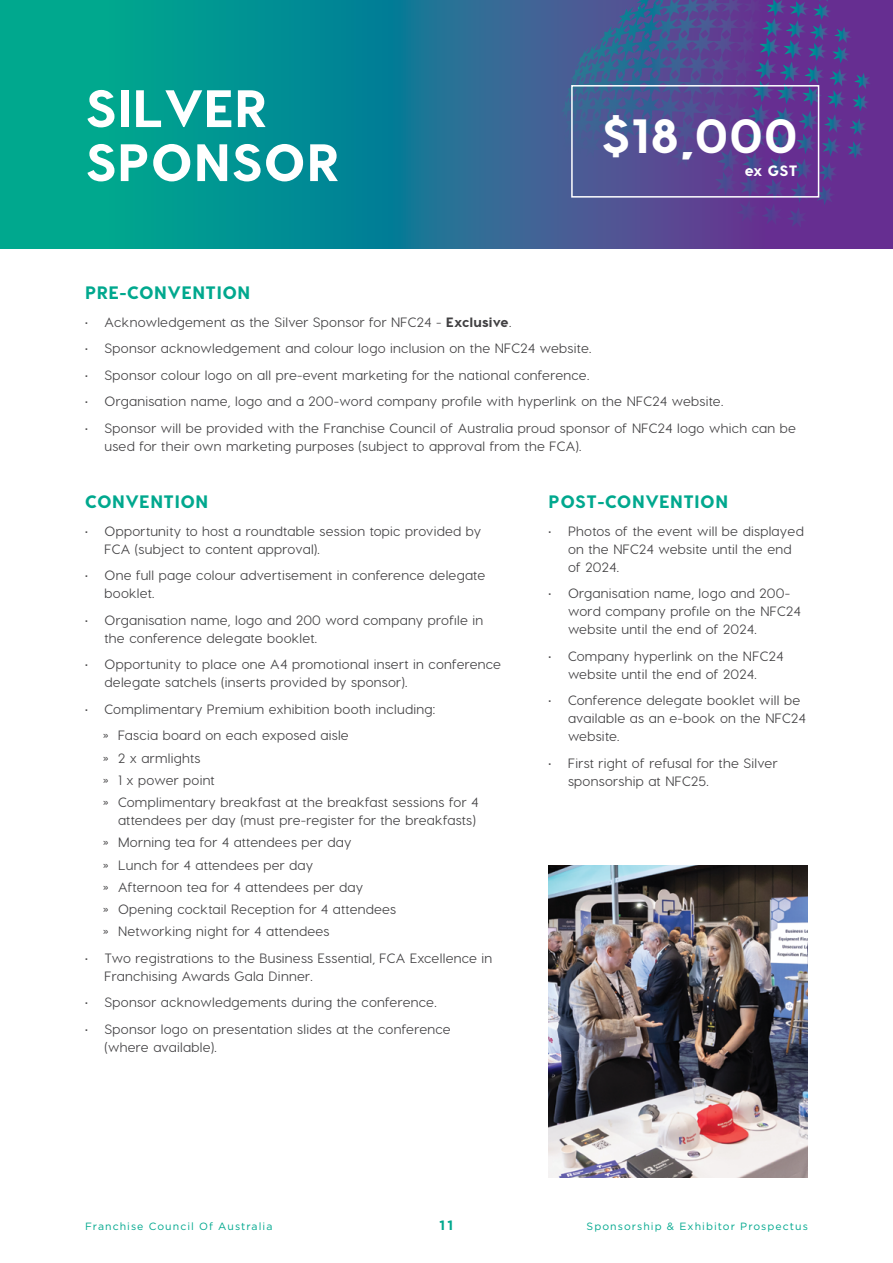
<style>
.page{position:relative;width:893px;height:1263px;background:#fff}
.page>*{position:absolute;margin:0;border:0;box-sizing:border-box;transform-origin:0 0}
.t1{font:800 52.5px/54px "Visby CF";letter-spacing:.01em;color:#fff}
.t2{font:800 48px "Visby CF";color:#fff}
.t3{font:800 18px "Visby CF";letter-spacing:.03em;color:#00a88e}
.t4{font:800 15px "Visby CF";color:#fff}
.t5{font:500 13.5px/18px "Visby CF";letter-spacing:.02em;color:#414042}
.t6{font:700 13.5px "Gotham";color:#00a88e}
.t7{font:10.5px "Gotham";letter-spacing:.1em;color:#00a88e}
.s1{font-weight:800}
</style>
<div class="page">
<svg style="left:0;top:0;width:893px;height:249px;background:#1d7d92"></svg>
<svg style="left:714px;top:0;width:157px;height:228px;background:#5b3a91"></svg>
<svg style="left:746px;top:244px;width:23px;height:5px"></svg>
<div style="left:571px;top:85px;width:248px;height:113px;border:2px solid #fff"></div>
<img style="left:549px;top:865px;width:259px;height:313px">
<h1 class="t1" style="left:85px;top:81px;width:256px">SILVER<br>SPONSOR</h1>
<h2 class="t2" style="left:601px;top:105px;width:197px">$18,000</h2>
<p class="t4" style="left:745px;top:161px;width:54px">ex GST</p>
<h3 class="t3" style="left:85px;top:281px;width:167px">PRE-CONVENTION</h3>
<p class="t5" style="left:85px;top:313px;width:428px">• Acknowledgement as the Silver Sponsor for NFC24 - <span class="s1">Exclusive</span>.</p>
<p class="t5" style="left:85px;top:339px;width:508px">• Sponsor acknowledgement and colour logo inclusion on the NFC24 website.</p>
<p class="t5" style="left:85px;top:366px;width:506px">• Sponsor colour logo on all pre-event marketing for the national conference.</p>
<p class="t5" style="left:85px;top:392px;width:640px">• Organisation name, logo and a 200-word company profile with hyperlink on the NFC24 website.</p>
<p class="t5" style="left:105px;top:419px;width:693px;text-indent:-19px">• Sponsor will be provided with the Franchise Council of Australia proud sponsor of NFC24 logo which can be used for their own marketing purposes (subject to approval from the FCA).</p>
<h3 class="t3" style="left:85px;top:490px;width:125px">CONVENTION</h3>
<p class="t5" style="left:105px;top:522px;width:378px;text-indent:-19px">• Opportunity to host a roundtable session topic provided by<br>FCA (subject to content approval).</p>
<p class="t5" style="left:105px;top:566px;width:382px;text-indent:-19px">• One full page colour advertisement in conference delegate booklet.</p>
<p class="t5" style="left:105px;top:611px;width:380px;text-indent:-19px">• Organisation name, logo and 200 word company profile in the conference delegate booklet.</p>
<p class="t5" style="left:105px;top:655px;width:398px;text-indent:-19px">• Opportunity to place one A4 promotional insert in conference delegate satchels (inserts provided by sponsor).</p>
<p class="t5" style="left:103px;top:695px;width:334px;line-height:26.5px;text-indent:-18px">• Complimentary Premium exhibition booth including: » Fascia board on each exposed aisle</p>
<p class="t5" style="left:103px;top:746px;width:377px;line-height:22.2px">» 2 x armlights<br>» 1 x power point<br>» Complimentary breakfast at the breakfast sessions for 4</p>
<p class="t5" style="left:103px;top:809px;width:374px;line-height:22.2px;text-indent:15px">attendees per day (must pre-register for the breakfasts) » Morning tea for 4 attendees per day<br>» Lunch for 4 attendees per day<br>» Afternoon tea for 4 attendees per day<br>» Opening cocktail Reception for 4 attendees<br>» Networking night for 4 attendees</p>
<p class="t5" style="left:105px;top:949px;width:389px;text-indent:-19px">• Two registrations to the Business Essential, FCA Excellence in<br>Franchising Awards Gala Dinner.</p>
<p class="t5" style="left:85px;top:993px;width:353px">• Sponsor acknowledgements during the conference.</p>
<p class="t5" style="left:105px;top:1020px;width:348px;text-indent:-19px">• Sponsor logo on presentation slides at the conference (where available).</p>
<h3 class="t3" style="left:549px;top:490px;width:181px">POST-CONVENTION</h3>
<p class="t5" style="left:568px;top:522px;width:237px;text-indent:-19px">• Photos of the event will be displayed on the NFC24 website until the end of 2024.</p>
<p class="t5" style="left:568px;top:584px;width:234px;text-indent:-19px">• Organisation name, logo and 200- word company profile on the NFC24 website until the end of 2024.</p>
<p class="t5" style="left:549px;top:647px;width:236px;text-align:center">• Company hyperlink on the NFC24 website until the end of 2024.</p>
<p class="t5" style="left:568px;top:691px;width:239px;text-indent:-19px">• Conference delegate booklet will be available as an e-book on the NFC24 website.</p>
<p class="t5" style="left:568px;top:754px;width:211px;text-indent:-19px">• First right of refusal for the Silver sponsorship at NFC25.</p>
<p class="t7" style="left:85px;top:1220px;width:189px">Franchise Council Of Australia</p>
<p class="t6" style="left:440px;top:1216px;width:15px">11</p>
<p class="t7" style="left:587px;top:1220px;width:223px">Sponsorship &amp; Exhibitor Prospectus</p>
</div>
